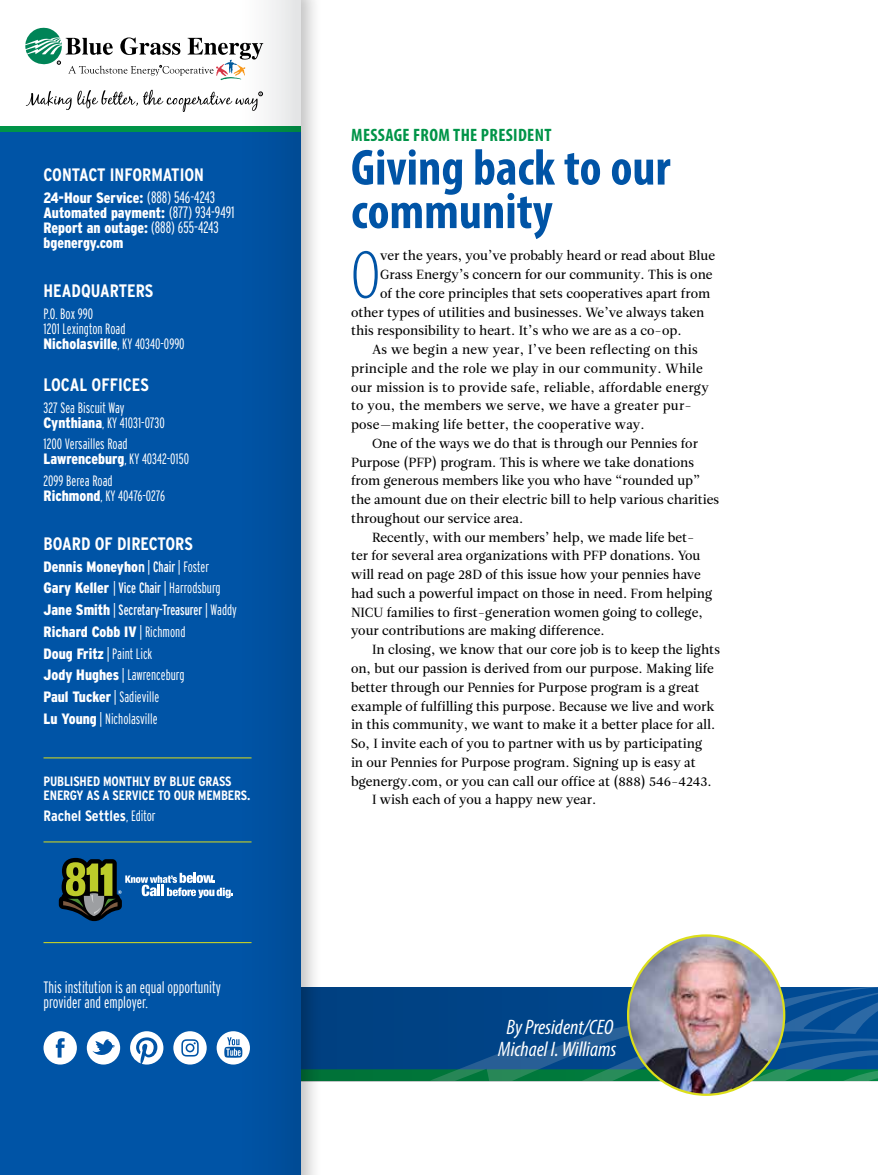
<style>
.page{position:relative;width:878px;height:1175px;background:#fff}
.page>*{position:absolute;margin:0;border:0;box-sizing:border-box;transform-origin:0 0}
.t1{font:300 condensed 68.85px "Myriad Pro";color:#0054a6}
.t2{font:700 condensed 51px/43.5px "Myriad Pro";color:#0054a6}
.t3{font:italic condensed 21px/22.5px "Myriad Pro";color:#fff;text-align:center}
.t4{font:700 condensed 18px "Interstate";color:#fff}
.t5{font:700 condensed 18px "Myriad Pro";letter-spacing:.02em;color:#009448}
.t6{font:300 extra-condensed 16.5px/15px "Interstate";color:#fff}
.t7{font:300 extra-condensed 15px/21.8px "Interstate";color:#fff}
.t8{font:900 condensed 15px/15px "Interstate";color:#fff}
.t9{font:700 condensed 15px "Interstate";color:#fff}
.t10{font:700 condensed 13.5px/13.5px "Interstate";letter-spacing:-.01em;color:#fff}
.t11{font:13.2px "Leitura Roman 2";color:#000}
.t12{font:13.2px "Leitura Roman 2";letter-spacing:.02em;color:#000}
.s1{font-weight:300;font-stretch:extra-condensed;font-size:16.5px}
.s2{font-weight:900;font-stretch:condensed}
.s3{font-weight:700;font-stretch:condensed}
.s4{font-weight:400}
.s5{font-weight:300;font-stretch:extra-condensed}
</style>
<div class="page">
<svg style="left:430px;top:1081px;width:448px;height:15px"></svg>
<svg style="left:322px;top:987px;width:556px;height:94px;background:#074f82"></svg>
<img style="left:629px;top:935px;width:155px;height:159px">
<div style="left:0;top:0;width:322px;height:1174px;background:#000;opacity:.25"></div>
<svg style="left:0;top:0;width:300px;height:1174px;background:#105ea9"></svg>
<svg style="left:25px;top:28px;width:238px;height:53px"></svg>
<svg style="left:26px;top:90px;width:237px;height:21px"></svg>
<hr style="left:44px;top:757px;width:207px;height:1px;background:#dcde1a">
<hr style="left:44px;top:841px;width:207px;height:1px;background:#dcde1a">
<svg style="left:59px;top:858px;width:174px;height:63px;background:#2e6488"></svg>
<hr style="left:44px;top:942px;width:207px;height:1px;background:#dcde1a">
<svg style="left:44px;top:1031px;width:33px;height:33px"></svg>
<svg style="left:87px;top:1031px;width:33px;height:33px"></svg>
<svg style="left:130px;top:1031px;width:33px;height:33px"></svg>
<svg style="left:173px;top:1031px;width:34px;height:33px"></svg>
<svg style="left:217px;top:1031px;width:33px;height:33px"></svg>
<h3 class="t4" style="left:44px;top:165px;width:162px">CONTACT INFORMATION</h3>
<p class="t8" style="left:44px;top:190px;width:193px">24-Hour Service: <span class="s1">(888) 546-4243<br></span>Automated payment: <span class="s1">(877) 934-9491<br></span>Report an outage: <span class="s1">(888) 655-4243 </span>bgenergy.com</p>
<h3 class="t4" style="left:44px;top:280px;width:111px">HEADQUARTERS</h3>
<p class="t7" style="left:44px;top:306px;width:143px;line-height:15px">P.O. Box 990<br>1201 Lexington Road<br><span class="s2">Nicholasville</span>, KY 40340-0990</p>
<h3 class="t4" style="left:44px;top:374px;width:107px">LOCAL OFFICES</h3>
<p class="t7" style="left:44px;top:399px;width:123px;line-height:15px">327 Sea Biscuit Way<br><span class="s2">Cynthiana</span>, KY 41031-0730</p>
<p class="t7" style="left:44px;top:436px;width:147px;line-height:15px">1200 Versailles Road<br><span class="s2">Lawrenceburg</span>, KY 40342-0150</p>
<p class="t7" style="left:44px;top:473px;width:123px;line-height:15px">2099 Berea Road<br><span class="s2">Richmond</span>, KY 40476-0276</p>
<h3 class="t4" style="left:44px;top:533px;width:151px">BOARD OF DIRECTORS</h3>
<p class="t7" style="left:44px;top:555px;width:195px"><span class="s2">Dennis Moneyho</span><span class="s3">n</span> | <span class="s4">Chair</span> | Foster<br><span class="s2">Gary Keller</span> | <span class="s4">Vice Chair</span> | Harrodsburg<br><span class="s2">Jane Smith</span> | <span class="s4">Secretary-Treasurer</span> | Waddy<br><span class="s2">Richard Cobb IV</span> | Richmond<br><span class="s2">Doug Fritz</span> | Paint Lick<br><span class="s2">Jody Hughes</span> | Lawrenceburg<br><span class="s2">Paul Tucker</span> | Sadieville<br><span class="s2">Lu Young</span> | Nicholasville</p>
<p class="t10" style="left:44px;top:774px;width:208px">PUBLISHED MONTHLY BY BLUE GRASS<br>ENERGY AS A SERVICE TO OUR MEMBERS.</p>
<p class="t9" style="left:44px;top:807px;width:114px">Rachel Settles<span class="s5">, Editor</span></p>
<p class="t6" style="left:44px;top:979px;width:179px">This institution is an equal opportunity provider and employer.</p>
<h3 class="t5" style="left:351px;top:124px;width:202px">MESSAGE FROM THE PRESIDENT</h3>
<h2 class="t2" style="left:351px;top:145px;width:321px">Giving back to our community</h2>
<h1 class="t1" style="left:351px;top:234px;width:31px">O</h1>
<p class="t11" style="left:380px;top:251px;width:336px">ver the years, you’ve probably heard or read about Blue</p>
<p class="t11" style="left:380px;top:270px;width:334px">Grass Energy’s concern for our community. This is one</p>
<p class="t11" style="left:380px;top:288px;width:331px">of the core principles that sets cooperatives apart from</p>
<p class="t11" style="left:351px;top:307px;width:355px">other types of utilities and businesses. We’ve always taken</p>
<p class="t11" style="left:351px;top:326px;width:332px">this responsibility to heart. It’s who we are as a co-op.</p>
<p class="t12" style="left:372px;top:345px;width:327px">As we begin a new year, I’ve been reflecting on this</p>
<p class="t12" style="left:351px;top:363px;width:353px">principle and the role we play in our community. While</p>
<p class="t12" style="left:351px;top:382px;width:359px">our mission is to provide safe, reliable, affordable energy</p>
<p class="t12" style="left:351px;top:401px;width:342px">to you, the members we serve, we have a greater pur-</p>
<p class="t12" style="left:351px;top:420px;width:295px">pose-making life better, the cooperative way.</p>
<p class="t11" style="left:372px;top:438px;width:327px">One of the ways we do that is through our Pennies for</p>
<p class="t11" style="left:351px;top:457px;width:344px">Purpose (PFP) program. This is where we take donations</p>
<p class="t11" style="left:351px;top:476px;width:351px">from generous members like you who have “rounded up”</p>
<p class="t11" style="left:351px;top:495px;width:370px">the amount due on their electric bill to help various charities</p>
<p class="t11" style="left:351px;top:513px;width:174px">throughout our service area.</p>
<p class="t11" style="left:372px;top:532px;width:324px">Recently, with our members’ help, we made life bet-</p>
<p class="t11" style="left:351px;top:551px;width:351px">ter for several area organizations with PFP donations. You</p>
<p class="t11" style="left:351px;top:570px;width:351px">will read on page 28D of this issue how your pennies have</p>
<p class="t11" style="left:351px;top:588px;width:363px">had such a powerful impact on those in need. From helping</p>
<p class="t11" style="left:351px;top:607px;width:353px">NICU families to first-generation women going to college,</p>
<p class="t11" style="left:351px;top:626px;width:255px">your contributions are making difference.</p>
<p class="t11" style="left:372px;top:645px;width:349px">In closing, we know that our core job is to keep the lights</p>
<p class="t11" style="left:351px;top:663px;width:364px">on, but our passion is derived from our purpose. Making life</p>
<p class="t11" style="left:351px;top:682px;width:350px">better through our Pennies for Purpose program is a great</p>
<p class="t11" style="left:351px;top:701px;width:365px">example of fulfilling this purpose. Because we live and work</p>
<p class="t11" style="left:351px;top:720px;width:366px">in this community, we want to make it a better place for all.</p>
<p class="t11" style="left:351px;top:738px;width:353px">So, I invite each of you to partner with us by participating</p>
<p class="t11" style="left:351px;top:757px;width:346px">in our Pennies for Purpose program. Signing up is easy at</p>
<p class="t11" style="left:351px;top:776px;width:362px">bgenergy.com, or you can call our office at (888) 546-4243.</p>
<p class="t11" style="left:372px;top:795px;width:226px">I wish each of you a happy new year.</p>
<h3 class="t3" style="left:498px;top:1015px;width:119px">By President/CEO<br>Michael I. Williams</h3>
</div>
